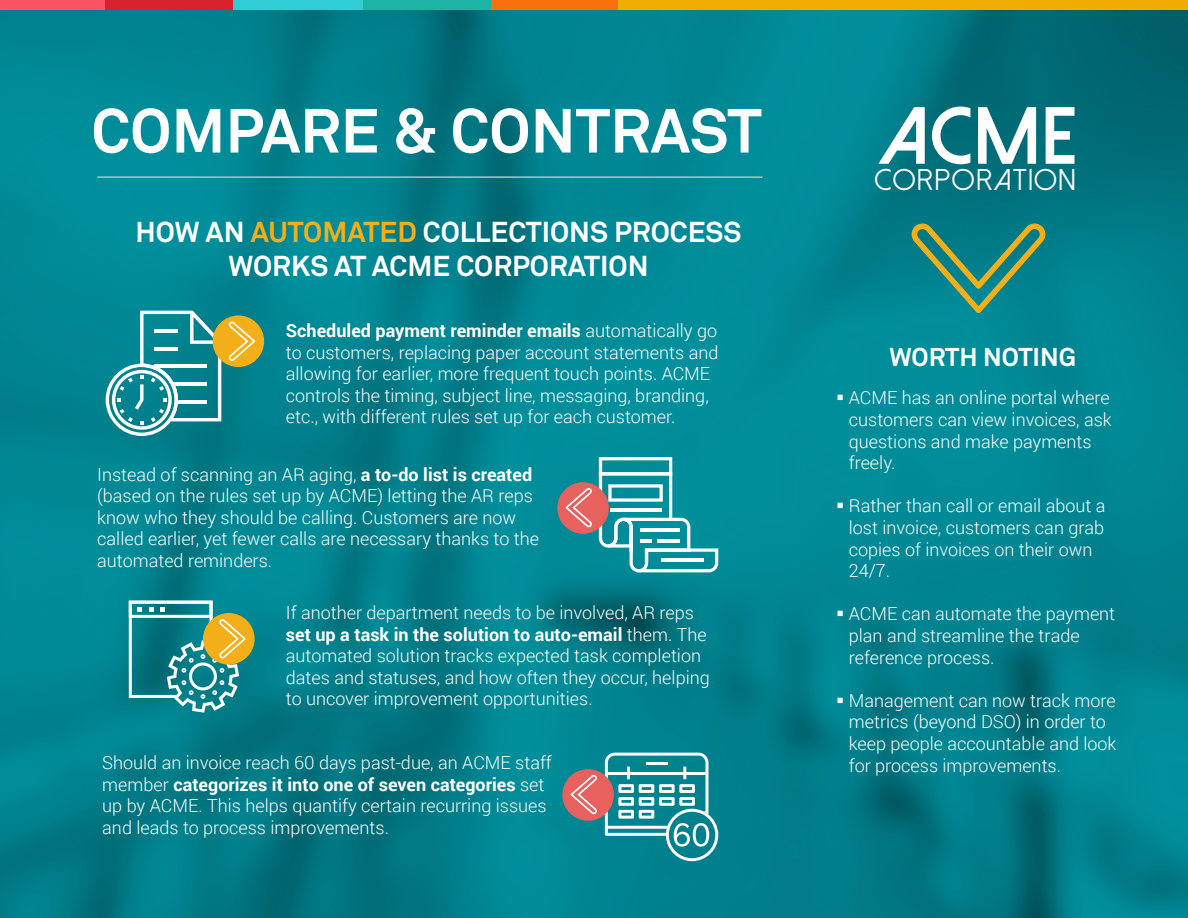
<style>
.page{position:relative;width:1188px;height:918px;background:#fff}
.page>*{position:absolute;margin:0;border:0;box-sizing:border-box;transform-origin:0 0}
.t1{font:800 81px "Dolce Vita";color:#fff}
.t2{font:700 61.5px "Akkurat";color:#fff}
.t3{font:30px "Dolce Vita";letter-spacing:.07em;color:#fff}
.t4{font:700 28.5px/34.2px "Akkurat";color:#fff;text-align:center}
.t5{font:700 25.5px "Akkurat";color:#fff}
.t6{font:300 18px/21.6px "Roboto";color:#fff}
.s1{color:#f2af1a}
.s2{font-weight:700}
</style>
<div class="page">
<img style="left:0;top:10px;width:1188px;height:908px">
<div style="left:0;top:0;width:106px;height:10px;background:#fb5363"></div>
<div style="left:106px;top:0;width:127px;height:10px;background:#d8232e"></div>
<div style="left:233px;top:0;width:131px;height:10px;background:#30cdd7"></div>
<div style="left:364px;top:0;width:127px;height:10px;background:#1db3a5"></div>
<div style="left:491px;top:0;width:127px;height:10px;background:#f8710c"></div>
<div style="left:618px;top:0;width:570px;height:10px;background:#f2ae00"></div>
<svg style="left:599px;top:457px;width:119px;height:115px"></svg>
<div style="left:557px;top:482px;width:52px;height:52px;background:#e7615e;border-radius:50%"></div>
<svg style="left:566px;top:488px;width:26px;height:39px"></svg>
<svg style="left:912px;top:223px;width:133px;height:90px;background:#2c8877"></svg>
<svg style="left:605px;top:753px;width:113px;height:108px"></svg>
<div style="left:562px;top:769px;width:52px;height:52px;background:#e7615e;border-radius:50%"></div>
<svg style="left:571px;top:775px;width:26px;height:39px"></svg>
<svg style="left:106px;top:310px;width:116px;height:126px"></svg>
<div style="left:213px;top:315px;width:51px;height:52px;background:#f2af1a;border-radius:50%"></div>
<svg style="left:229px;top:322px;width:26px;height:39px"></svg>
<div style="left:203px;top:613px;width:52px;height:52px;background:#f2af1a;border-radius:50%"></div>
<svg style="left:129px;top:601px;width:117px;height:112px"></svg>
<hr style="left:97px;top:176px;width:665px;height:2px;background:#bdbec4">
<h2 class="t2" style="left:92px;top:92px;width:672px">COMPARE &amp; CONTRAST</h2>
<h3 class="t4" style="left:135px;top:215px;width:608px">HOW AN <span class="s1">AUTOMATED</span> COLLECTIONS PROCESS<br>WORKS AT ACME CORPORATION</h3>
<p class="t6" style="left:286px;top:319px;width:434px"><span class="s2">Scheduled payment reminder emails</span> automatically go to customers, replacing paper account statements and allowing for earlier, more frequent touch points. ACME controls the timing, subject line, messaging, branding, etc., with different rules set up for each customer.</p>
<p class="t6" style="left:97px;top:463px;width:443px">Instead of scanning an AR aging, <span class="s2">a to-do list is created </span>(based on the rules set up by ACME) letting the AR reps know who they should be calling. Customers are now called earlier, yet fewer calls are necessary thanks to the automated reminders.</p>
<p class="t6" style="left:286px;top:601px;width:425px">If another department needs to be involved, AR reps <span class="s2">set up a task in the solution to auto-email</span> them. The automated solution tracks expected task completion dates and statuses, and how often they occur, helping to uncover improvement opportunities.</p>
<p class="t6" style="left:102px;top:751px;width:451px">Should an invoice reach 60 days past-due, an ACME staff member <span class="s2">categorizes it into one of seven categories</span> set up by ACME. This helps quantify certain recurring issues and leads to process improvements.</p>
<h1 class="t1" style="left:878px;top:95px;width:200px">ACME</h1>
<h3 class="t3" style="left:875px;top:165px;width:203px">CORPORATION</h3>
<h3 class="t5" style="left:889px;top:341px;width:188px">WORTH NOTING</h3>
<p class="t6" style="left:849px;top:387px;width:264px;text-indent:-13px">▪ ACME has an online portal where customers can view invoices, ask questions and make payments freely.</p>
<p class="t6" style="left:849px;top:495px;width:258px;text-indent:-13px">▪ Rather than call or email about a lost invoice, customers can grab copies of invoices on their own<br>24/7.</p>
<p class="t6" style="left:849px;top:603px;width:268px;text-indent:-13px">▪ ACME can automate the payment plan and streamline the trade reference process.</p>
<p class="t6" style="left:849px;top:689px;width:269px;text-indent:-13px">▪ Management can now track more metrics (beyond DSO) in order to keep people accountable and look for process improvements.</p>
</div>
